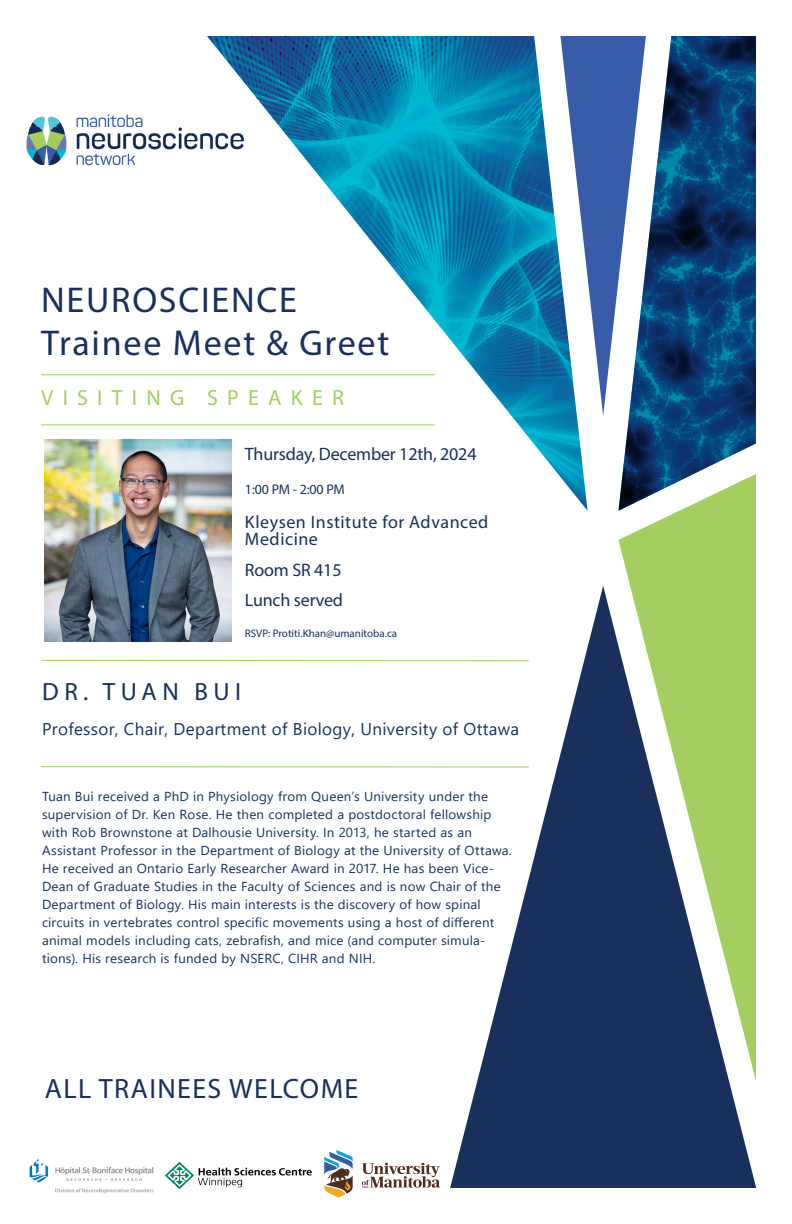
<style>
.page{position:relative;width:792px;height:1224px;background:#fff}
.page>*{position:absolute;margin:0;border:0;box-sizing:border-box;transform-origin:0 0}
.t1{font:36px/43.2px "Myriad Pro";letter-spacing:.05em;color:#18305b}
.t2{font:28px "Myriad Pro";letter-spacing:.05em;color:#18305b}
.copy{font:25px "Myriad Pro";letter-spacing:.22em;color:#18305b}
.t3{font:22px "Myriad Pro";letter-spacing:.42em;color:#a2cf5f}
.copy-2{font:18px "Myriad Pro";letter-spacing:-.005em;color:#18305b}
.copy-3{font:18px/17px "Myriad Pro";letter-spacing:.03em;color:#18305b}
.copy-4{font:17px "Segoe UI";letter-spacing:.02em;color:#18305b}
.copy-5{font:14px "Myriad Pro";letter-spacing:-.015em;color:#18305b}
.copy-6{font:13px/18px "Segoe UI";letter-spacing:.015em;color:#18305b}
.t4{font:11px "Myriad Pro";color:#18305b}
</style>
<div class="page">
<svg style="left:588px;top:36px;width:30px;height:380px"></svg>
<svg style="left:450px;top:586px;width:306px;height:602px;fill:#18305b"></svg>
<svg style="left:618px;top:511px;width:138px;height:570px;fill:#a2cf5f"></svg>
<img style="left:207px;top:36px;width:381px;height:475px">
<img style="left:618px;top:36px;width:138px;height:475px">
<hr style="left:41px;top:374px;width:394px;height:1px;background:#a2cf5f">
<hr style="left:41px;top:425px;width:394px;height:1px;background:#a2cf5f">
<svg style="left:41px;top:660px;width:489px;height:1px"></svg>
<svg style="left:41px;top:766px;width:489px;height:2px"></svg>
<img style="left:26px;top:101px;width:233px;height:80px">
<img style="left:44px;top:440px;width:187px;height:201px">
<img style="left:29px;top:1158px;width:125px;height:36px">
<img style="left:324px;top:1150px;width:116px;height:48px">
<img style="left:165px;top:1162px;width:147px;height:27px">
<p class="t1" style="left:41px;top:278px;width:350px">NEUROSCIENCE<br>Trainee Meet &amp; Greet</p>
<p class="t3" style="left:41px;top:384px;width:304px">VISITING SPEAKER</p>
<p class="copy-2" style="left:245px;top:443px;width:233px">Thursday, December 12th, 2024</p>
<p class="copy-5" style="left:245px;top:481px;width:101px">1:00 PM - 2:00 PM</p>
<p class="copy-3" style="left:245px;top:514px;width:245px">Kleysen Institute for Advanced<br>Medicine</p>
<p class="copy-2" style="left:245px;top:559px;width:98px">Room SR 415</p>
<p class="copy-2" style="left:245px;top:589px;width:100px">Lunch served</p>
<p class="t4" style="left:245px;top:626px;width:154px">RSVP: Protiti.Khan@umanitoba.ca</p>
<p class="copy" style="left:42px;top:676px;width:201px">DR. TUAN BUI</p>
<p class="copy-4" style="left:42px;top:713px;width:479px">Professor, Chair, Department of Biology, University of Ottawa</p>
<p class="copy-6" style="left:42px;top:786px;width:471px">Tuan Bui received a PhD in Physiology from Queen’s University under the supervision of Dr. Ken Rose. He then completed a postdoctoral fellowship with Rob Brownstone at Dalhousie University. In 2013, he started as an Assistant Professor in the Department of Biology at the University of Ottawa.<br>He received an Ontario Early Researcher Award in 2017. He has been Vice-Dean of Graduate Studies in the Faculty of Sciences and is now Chair of the Department of Biology. His main interests is the discovery of how spinal circuits in vertebrates control specific movements using a host of different animal models including cats, zebrafish, and mice (and computer simula&shy;tions). His research is funded by NSERC, CIHR and NIH.</p>
<p class="t2" style="left:45px;top:1072px;width:315px">ALL TRAINEES WELCOME</p>
</div>
